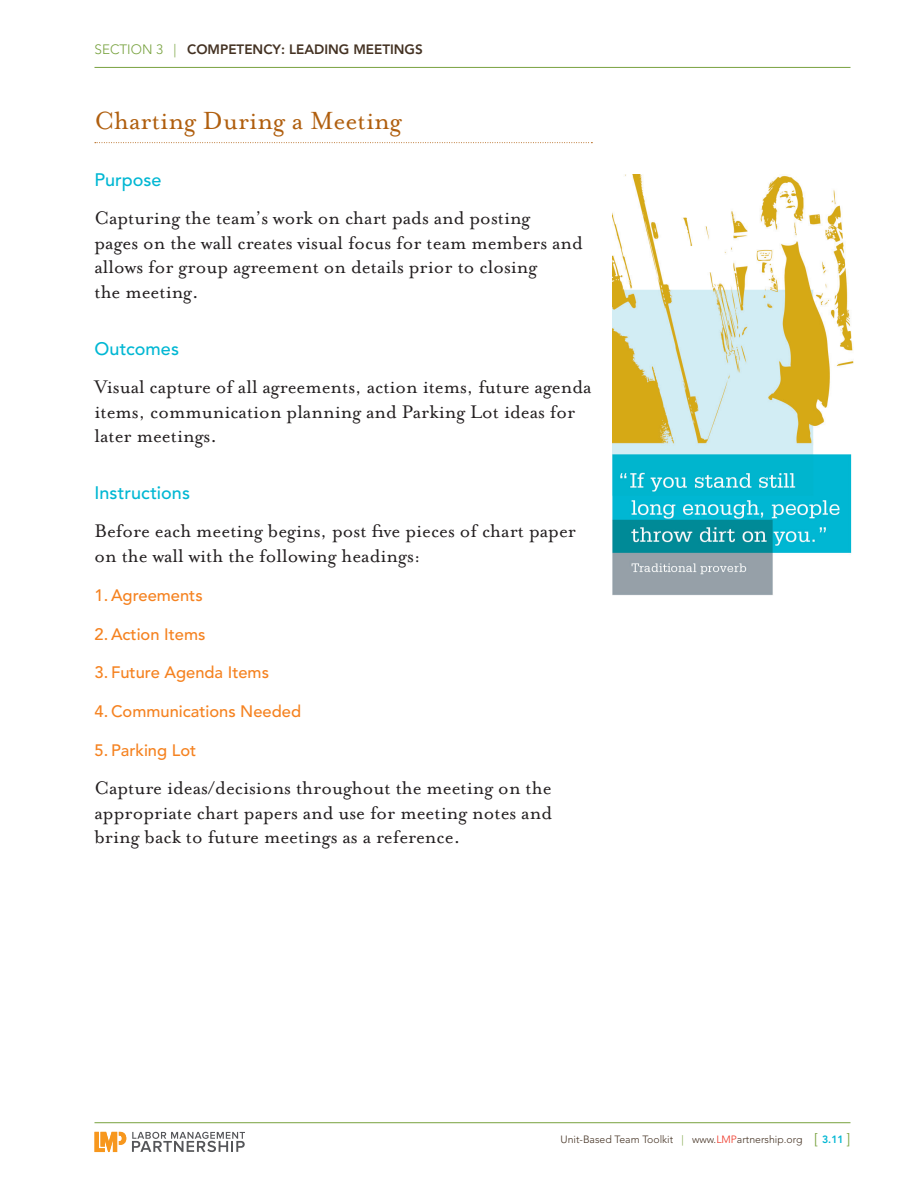
<style>
.page{position:relative;width:918px;height:1188px;background:#fff}
.page>*{position:absolute;margin:0;border:0;box-sizing:border-box;transform-origin:0 0}
.t1{font:28.5px "Mrs Eaves Roman";color:#b05f0f}
.t2{font:21px/24.8px "Mrs Eaves Roman";color:#231f20}
.t3{font:500 18px "Avenir";color:#00b7d3}
.t4{font:500 16.5px "Avenir";color:#f58220}
.t5{font:800 13.5px "Avenir";color:#443223}
.t6{font:300 10.5px "Avenir LT Std";color:#443223}
.s1{font-family:"Avenir LT Std";font-weight:300;color:#78a23f}
.s2{color:#78a23f}
.s3{color:#ee3424}
.s4{font-size:15px;color:#78a23f}
.s5{font-family:"Avenir";font-weight:800;color:#00b7d3}
</style>
<div class="page">
<hr style="left:94px;top:67px;width:756px;height:1px;background:#78a23f">
<hr style="left:94px;top:1122px;width:756px;height:1px;background:#78a23f">
<svg style="left:132px;top:1132px;width:113px;height:20px"></svg>
<svg style="left:94px;top:1132px;width:32px;height:20px"></svg>
<svg style="left:95px;top:142px;width:497px;height:1px"></svg>
<img style="left:612px;top:174px;width:242px;height:421px">
<p class="t5" style="left:94px;top:41px;width:330px"><span class="s1">SECTION 3 |</span> COMPETENCY: LEADING MEETINGS</p>
<h1 class="t1" style="left:94px;top:105px;width:309px">Charting During a Meeting</h1>
<p class="t3" style="left:94px;top:169px;width:69px">Purpose</p>
<p class="t2" style="left:94px;top:205px;width:490px">Capturing the team’s work on chart pads and posting<br>pages on the wall creates visual focus for team members and allows for group agreement on details prior to closing<br>the meeting.</p>
<p class="t3" style="left:94px;top:338px;width:86px">Outcomes</p>
<p class="t2" style="left:94px;top:375px;width:499px">Visual capture of all agreements, action items, future agenda items, communication planning and Parking Lot ideas for later meetings.</p>
<p class="t3" style="left:94px;top:483px;width:97px">Instructions</p>
<p class="t2" style="left:94px;top:519px;width:483px">Before each meeting begins, post five pieces of chart paper on the wall with the following headings:</p>
<p class="t4" style="left:94px;top:586px;width:110px">1. Agreements</p>
<p class="t4" style="left:94px;top:624px;width:112px">2. Action Items</p>
<p class="t4" style="left:94px;top:663px;width:176px">3. Future Agenda Items</p>
<p class="t4" style="left:94px;top:702px;width:208px">4. Communications Needed</p>
<p class="t4" style="left:94px;top:740px;width:103px">5. Parking Lot</p>
<p class="t2" style="left:94px;top:776px;width:459px;text-align:justify">Capture ideas/decisions throughout the meeting on the appropriate chart papers and use for meeting notes and bring back to future meetings as a reference.</p>
<p class="t6" style="left:561px;top:1133px;width:291px">Unit-Based Team Toolkit <span class="s2">|</span> www.<span class="s3">LMP</span>artnership.org <span class="s4">[</span> <span class="s5">3.11</span> <span class="s4">]</span></p>
</div>
